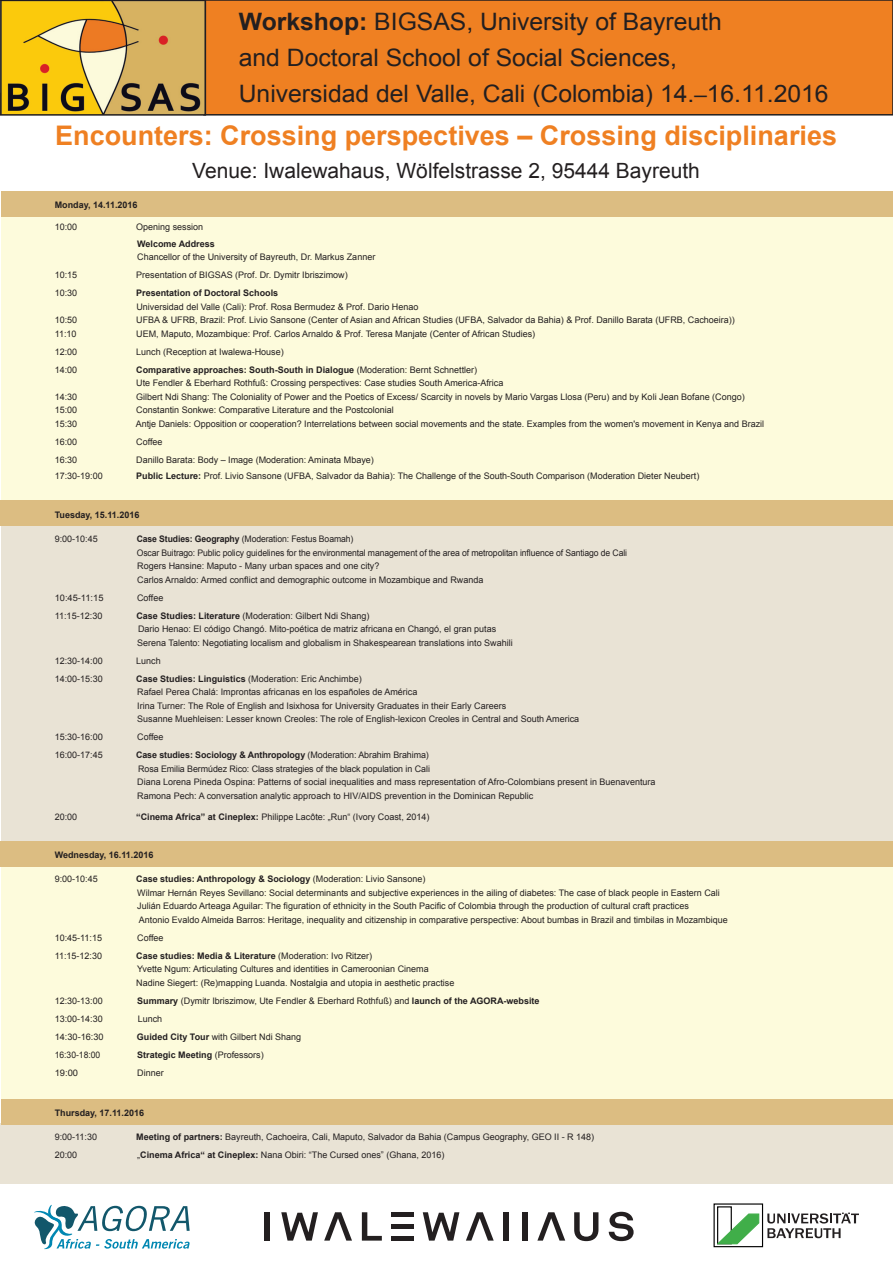
<style>
.page{position:relative;width:893px;height:1263px;background:#fff}
.page>*{position:absolute;margin:0;border:0;box-sizing:border-box;transform-origin:0 0}
.t1{font:700 27px "Arial";color:#ef8022}
.t2{font:24px/36px "Arial";color:#231f20}
.t3{font:21px "Arial";color:#231f20}
.t4{font:9px/13.5px "Arial";color:#231f20}
.t5{font:9px/13.5px "Arial";color:#231f20;scale:.96 1}
.t6{font:700 9px "Arial";color:#231f20}
.t7{font:9px "Arial";color:#231f20;scale:.95 1}
.t8{font:9px "Arial";color:#231f20;scale:1.04 1}
.s1{font-weight:700}
.s2{font-family:"Times New Roman";font-weight:700}
.s3{font-weight:400}
</style>
<div class="page">
<div style="left:1px;top:205px;width:891px;height:894px;background:#fdfbdc"></div>
<div style="left:204px;top:0;width:689px;height:115px;background:#ef8022"></div>
<div style="left:203px;top:0;width:690px;height:116px;border:2px solid #231f20"></div>
<div style="left:713px;top:1203px;width:50px;height:44px;background:#fff;border:1px solid #000"></div>
<div style="left:717px;top:1206px;width:15px;height:38px;border:1px solid #000"></div>
<svg style="left:767px;top:1212px;width:92px;height:26px"></svg>
<svg style="left:717px;top:1213px;width:43px;height:32px"></svg>
<svg style="left:574px;top:1212px;width:24px;height:29px"></svg>
<svg style="left:609px;top:1212px;width:25px;height:29px"></svg>
<div style="left:264px;top:1212px;width:6px;height:28px;background:#231f20"></div>
<svg style="left:281px;top:1212px;width:37px;height:28px"></svg>
<svg style="left:362px;top:1212px;width:20px;height:28px"></svg>
<svg style="left:423px;top:1212px;width:36px;height:28px"></svg>
<svg style="left:324px;top:1212px;width:28px;height:28px"></svg>
<svg style="left:466px;top:1212px;width:28px;height:28px"></svg>
<svg style="left:537px;top:1212px;width:28px;height:28px"></svg>
<hr style="left:391px;top:1236px;width:23px;height:4px;background:#231f20">
<div style="left:391px;top:1212px;width:23px;height:5px;background:#231f20"></div>
<div style="left:503px;top:1212px;width:6px;height:28px;background:#231f20"></div>
<div style="left:522px;top:1212px;width:5px;height:28px;background:#231f20"></div>
<div style="left:391px;top:1224px;width:23px;height:5px;background:#231f20"></div>
<svg style="left:34px;top:1204px;width:156px;height:45px"></svg>
<img style="left:3px;top:3px;width:200px;height:110px">
<div style="left:0;top:0;width:206px;height:116px;border:2px solid #231f20"></div>
<div style="left:1px;top:523px;width:891px;height:319px;background:#e9e3d5"></div>
<div style="left:0;top:1123px;width:893px;height:60px;background:#e9e3d5"></div>
<div style="left:1px;top:191px;width:892px;height:26px;background:#dcbd82"></div>
<div style="left:1px;top:500px;width:892px;height:26px;background:#dcbd82"></div>
<div style="left:1px;top:841px;width:892px;height:25px;background:#dcbd82"></div>
<div style="left:1px;top:1099px;width:892px;height:26px;background:#dcbd82"></div>
<h2 class="t2" style="left:239px;top:4px;width:591px"><span class="s1">Workshop:</span> BIGSAS, University of Bayreuth<br>and Doctoral School of Social Sciences,<br>Universidad del Valle, Cali (Colombia) 14.<span class="s2">‒</span>16.11.2016</h2>
<h1 class="t1" style="left:55px;top:118px;width:783px">Encounters: Crossing perspectives – Crossing disciplinaries</h1>
<h3 class="t3" style="left:192px;top:157px;width:509px">Venue: Iwalewahaus, Wölfelstrasse 2, 95444 Bayreuth</h3>
<p class="t6" style="left:55px;top:199px;width:84px">Monday, 14.11.2016</p>
<p class="t4" style="left:55px;top:220px;width:24px">10:00</p>
<p class="t4" style="left:136px;top:220px;width:69px">Opening session</p>
<p class="t6" style="left:137px;top:238px;width:79px">Welcome Address</p>
<p class="t4" style="left:137px;top:250px;width:240px">Chancellor of the University of Bayreuth, Dr. Markus Zanner</p>
<p class="t4" style="left:55px;top:268px;width:24px">10:15</p>
<p class="t4" style="left:136px;top:268px;width:213px">Presentation of BIGSAS (Prof. Dr. Dymitr Ibriszimow)</p>
<p class="t4" style="left:55px;top:286px;width:24px">10:30</p>
<p class="t6" style="left:136px;top:287px;width:144px">Presentation of Doctoral Schools</p>
<p class="t4" style="left:136px;top:300px;width:283px">Universidad del Valle (Cali): Prof. Rosa Bermudez &amp; Prof. Dario Henao</p>
<p class="t4" style="left:55px;top:313px;width:24px">10:50</p>
<p class="t4" style="left:136px;top:313px;width:600px">UFBA &amp; UFRB, Brazil: Prof. Livio Sansone (Center of Asian and African Studies (UFBA, Salvador da Bahia) &amp; Prof. Danillo Barata (UFRB, Cachoeira))</p>
<p class="t4" style="left:55px;top:327px;width:23px">11:10</p>
<p class="t4" style="left:136px;top:327px;width:400px">UEM, Maputo, Mozambique: Prof. Carlos Arnaldo &amp; Prof. Teresa Manjate (Center of African Studies)</p>
<p class="t4" style="left:55px;top:345px;width:24px">12:00</p>
<p class="t4" style="left:136px;top:345px;width:149px">Lunch (Reception at Iwalewa-House)</p>
<p class="t4" style="left:55px;top:363px;width:24px">14:00</p>
<p class="t4" style="left:136px;top:363px;width:369px"><span class="s1">Comparative approaches: South-South in Dialogue</span> (Moderation: Bernt Schnettler)<br>Ute Fendler &amp; Eberhard Rothfuß: Crossing perspectives: Case studies South America-Africa</p>
<p class="t4" style="left:55px;top:390px;width:24px">14:30</p>
<p class="t4" style="left:136px;top:390px;width:610px">Gilbert Ndi Shang: The Coloniality of Power and the Poetics of Excess/ Scarcity in novels by Mario Vargas Llosa (Peru) and by Koli Jean Bofane (Congo)</p>
<p class="t4" style="left:55px;top:403px;width:24px">15:00</p>
<p class="t4" style="left:136px;top:403px;width:259px">Constantin Sonkwe: Comparative Literature and the Postcolonial</p>
<p class="t4" style="left:55px;top:417px;width:24px">15:30</p>
<p class="t4" style="left:136px;top:417px;width:630px">Antje Daniels: Opposition or cooperation? Interrelations between social movements and the state. Examples from the women's movement in Kenya and Brazil</p>
<p class="t4" style="left:55px;top:435px;width:24px">16:00</p>
<p class="t4" style="left:136px;top:435px;width:28px">Coffee</p>
<p class="t4" style="left:55px;top:453px;width:24px">16:30</p>
<p class="t4" style="left:136px;top:453px;width:239px">Danillo Barata: Body – Image (Moderation: Aminata Mbaye)</p>
<p class="t4" style="left:55px;top:469px;width:50px">17:30-19:00</p>
<p class="t4" style="left:136px;top:469px;width:565px"><span class="s1">Public Lecture:</span> Prof. Livio Sansone (UFBA, Salvador da Bahia): The Challenge of the South-South Comparison (Moderation Dieter Neubert)</p>
<p class="t6" style="left:55px;top:509px;width:86px">Tuesday, 15.11.2016</p>
<p class="t4" style="left:55px;top:532px;width:45px">9:00-10:45</p>
<p class="t5" style="left:137px;top:532px;width:512px"><span class="s1">Case Studies: Geography</span> (Moderation: Festus Boamah)<br>Oscar Buitrago: Public policy guidelines for the environmental management of the area of metropolitan influence of Santiago de Cali Rogers Hansine: Maputo - Many urban spaces and one city?<br>Carlos Arnaldo: Armed conflict and demographic outcome in Mozambique and Rwanda</p>
<p class="t4" style="left:55px;top:591px;width:50px">10:45-11:15</p>
<p class="t4" style="left:137px;top:591px;width:28px">Coffee</p>
<p class="t4" style="left:55px;top:609px;width:49px">11:15-12:30</p>
<p class="t4" style="left:136px;top:609px;width:378px"><span class="s1">Case Studies: Literature</span> (Moderation: Gilbert Ndi Shang)<br>Dario Henao: El código Changó. Mito-poética de matriz africana en Changó, el gran putas<br>Serena Talento: Negotiating localism and globalism in Shakespearean translations into Swahili</p>
<p class="t4" style="left:55px;top:654px;width:50px">12:30-14:00</p>
<p class="t4" style="left:136px;top:654px;width:26px">Lunch</p>
<p class="t4" style="left:55px;top:672px;width:50px">14:00-15:30</p>
<p class="t4" style="left:136px;top:672px;width:445px"><span class="s1">Case Studies: Linguistics</span> (Moderation: Eric Anchimbe)<br>Rafael Perea Chalá: Improntas africanas en los españoles de América<br>Irina Turner: The Role of English and Isixhosa for University Graduates in their Early Careers<br>Susanne Muehleisen: Lesser known Creoles: The role of English-lexicon Creoles in Central and South America</p>
<p class="t4" style="left:55px;top:730px;width:50px">15:30-16:00</p>
<p class="t4" style="left:137px;top:730px;width:28px">Coffee</p>
<p class="t4" style="left:55px;top:748px;width:50px">16:00-17:45</p>
<p class="t4" style="left:136px;top:748px;width:521px"><span class="s1">Case studies: Sociology &amp; Anthropology</span> (Moderation: Abrahim Brahima)<br>Rosa Emilia Bermúdez Rico: Class strategies of the black population in Cali<br>Diana Lorena Pineda Ospina: Patterns of social inequalities and mass representation of Afro-Colombians present in Buenaventura Ramona Pech: A conversation analytic approach to HIV/AIDS prevention in the Dominican Republic</p>
<p class="t4" style="left:55px;top:810px;width:24px">20:00</p>
<p class="t4" style="left:136px;top:810px;width:295px"><span class="s1">“Cinema Africa” at Cineplex:</span> Philippe Lacôte: „Run“ (Ivory Coast, 2014)</p>
<p class="t6" style="left:55px;top:849px;width:100px">Wednesday, 16.11.2016</p>
<p class="t4" style="left:55px;top:872px;width:45px">9:00-10:45</p>
<p class="t4" style="left:136px;top:872px;width:593px"><span class="s1">Case studies: Anthropology &amp; Sociology</span> (Moderation: Livio Sansone)<br>Wilmar Hernán Reyes Sevillano: Social determinants and subjective experiences in the ailing of diabetes: The case of black people in Eastern Cali Julián Eduardo Arteaga Aguilar: The figuration of ethnicity in the South Pacific of Colombia through the production of cultural craft practices<br>Antonio Evaldo Almeida Barros: Heritage, inequality and citizenship in comparative perspective: About bumbas in Brazil and timbilas in Mozambique</p>
<p class="t4" style="left:55px;top:931px;width:49px">10:45-11:15</p>
<p class="t4" style="left:137px;top:931px;width:28px">Coffee</p>
<p class="t4" style="left:55px;top:949px;width:49px">11:15-12:30</p>
<p class="t4" style="left:136px;top:949px;width:320px"><span class="s1">Case studies: Media &amp; Literature</span> (Moderation: Ivo Ritzer)<br>Yvette Ngum: Articulating Cultures and identities in Cameroonian Cinema<br>Nadine Siegert: (Re)mapping Luanda. Nostalgia and utopia in aesthetic practise</p>
<p class="t4" style="left:55px;top:994px;width:50px">12:30-13:00</p>
<p class="t4" style="left:137px;top:994px;width:404px"><span class="s1">Summary</span> (Dymitr Ibriszimow, Ute Fendler &amp; Eberhard Rothfuß) and <span class="s1">launch of the AGORA-website</span></p>
<p class="t4" style="left:55px;top:1012px;width:50px">13:00-14:30</p>
<p class="t4" style="left:138px;top:1012px;width:26px">Lunch</p>
<p class="t4" style="left:55px;top:1030px;width:50px">14:30-16:30</p>
<p class="t4" style="left:137px;top:1030px;width:166px"><span class="s1">Guided City Tour</span> with Gilbert Ndi Shang</p>
<p class="t7" style="left:55px;top:1049px;width:50px">16:30-18:00</p>
<p class="t6" style="left:137px;top:1049px;width:128px">Strategic Meeting <span class="s3">(Professors)</span></p>
<p class="t8" style="left:55px;top:1067px;width:24px">19:00</p>
<p class="t4" style="left:137px;top:1066px;width:28px">Dinner</p>
<p class="t6" style="left:55px;top:1107px;width:91px">Thursday, 17.11.2016</p>
<p class="t4" style="left:55px;top:1130px;width:44px">9:00-11:30</p>
<p class="t4" style="left:136px;top:1130px;width:460px"><span class="s1">Meeting of partners:</span> Bayreuth, Cachoeira, Cali, Maputo, Salvador da Bahia (Campus Geography, GEO II - R 148)</p>
<p class="t4" style="left:55px;top:1148px;width:24px">20:00</p>
<p class="t4" style="left:137px;top:1148px;width:309px">„<span class="s1">Cinema Africa“ at Cineplex:</span> Nana Obiri: “The Cursed ones” (Ghana, 2016)</p>
</div>
